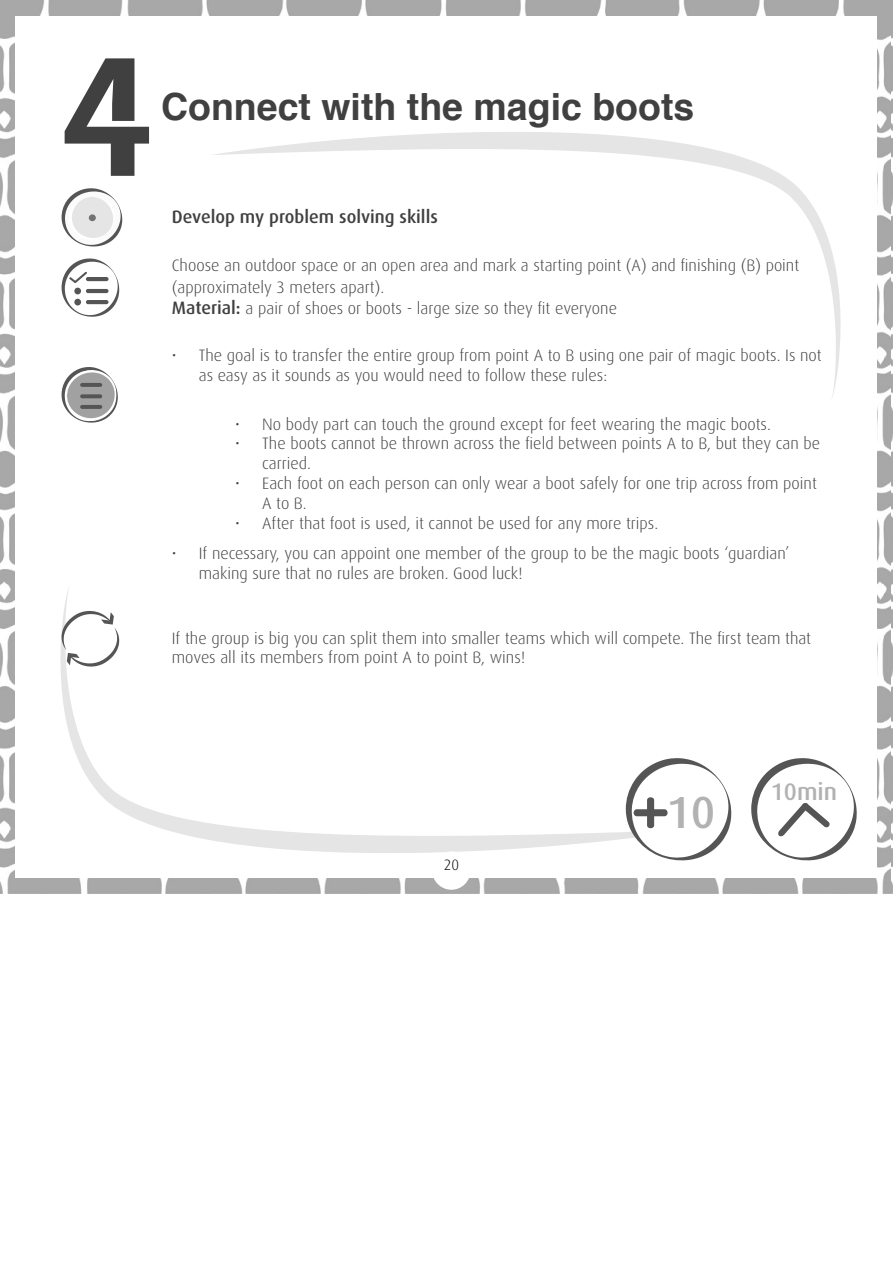
<style>
.page{position:relative;width:893px;height:1263px;background:#fff}
.page>*{position:absolute;margin:0;border:0;box-sizing:border-box;transform-origin:0 0}
.t1{font:700 162px "Stenha";color:#404040}
.t2{font:500 45px "Dax";color:#b2b2b2}
.t3{font:700 37.5px "Helvetica";color:#404040}
.t4{font:500 24px "Dax";color:#b2b2b2}
.t5{font:500 18px "Dax";color:#404040}
.t6{font:300 16.5px/19.8px "Dax";color:#404040}
.t7{font:300 15px "Dax";color:#000}
.s1{font-weight:500;font-size:18px}
</style>
<div class="page">
<img style="left:0;top:0;width:891px;height:893px">
<img style="left:891px;top:0;width:2px;height:893px">
<div style="left:16px;top:16px;width:861px;height:861px;background:#fff"></div>
<svg style="left:213px;top:132px;width:628px;height:265px"></svg>
<svg style="left:61px;top:588px;width:561px;height:265px"></svg>
<svg style="left:61px;top:188px;width:62px;height:59px"></svg>
<div style="left:89px;top:214px;width:7px;height:7px;background:#727272;border-radius:50%"></div>
<svg style="left:61px;top:258px;width:59px;height:59px"></svg>
<hr style="left:86px;top:277px;width:23px;height:4px;background:#555;border-radius:2px">
<hr style="left:86px;top:289px;width:23px;height:4px;background:#555;border-radius:2px">
<hr style="left:86px;top:300px;width:23px;height:4px;background:#555;border-radius:2px">
<div style="left:74px;top:288px;width:7px;height:6px;background:#555;border-radius:50%"></div>
<div style="left:74px;top:299px;width:7px;height:6px;background:#555;border-radius:50%"></div>
<svg style="left:61px;top:367px;width:57px;height:56px"></svg>
<hr style="left:80px;top:383px;width:22px;height:4px;background:#555;border-radius:2px">
<svg style="left:80px;top:394px;width:22px;height:4px"></svg>
<hr style="left:80px;top:405px;width:22px;height:4px;background:#555;border-radius:2px">
<svg style="left:60px;top:609px;width:62px;height:60px"></svg>
<svg style="left:751px;top:758px;width:106px;height:103px"></svg>
<svg style="left:622px;top:758px;width:110px;height:103px"></svg>
<div style="left:634px;top:809px;width:34px;height:7px;background:#555;border-radius:3px"></div>
<div style="left:647px;top:797px;width:7px;height:31px;background:#555;border-radius:3px"></div>
<div style="left:432px;top:851px;width:38px;height:39px;background:#fff;border-radius:50%"></div>
<p class="t1" style="left:56px;top:20px;width:103px">4</p>
<p class="t3" style="left:161px;top:76px;width:535px">Connect with the magic boots</p>
<p class="t5" style="left:172px;top:206px;width:268px">Develop my problem solving skills</p>
<p class="t6" style="left:172px;top:255px;width:629px;line-height:21.6px">Choose an outdoor space or an open area and mark a starting point (A) and finishing (B) point (approximately 3 meters apart).</p>
<p class="t6" style="left:172px;top:299px;width:447px"><span class="s1">Material:</span> a pair of shoes or boots - large size so they fit everyone</p>
<p class="t6" style="left:199px;top:346px;width:624px;text-indent:-27px">• The goal is to transfer the entire group from point A to B using one pair of magic boots. Is not as easy as it sounds as you would need to follow these rules:</p>
<p class="t6" style="left:235px;top:414px;width:537px">• No body part can touch the ground except for feet wearing the magic boots.</p>
<p class="t6" style="left:262px;top:434px;width:559px;text-indent:-27px">• The boots cannot be thrown across the field between points A to B, but they can be carried.</p>
<p class="t6" style="left:262px;top:473px;width:556px;text-indent:-27px">• Each foot on each person can only wear a boot safely for one trip across from point<br>A to B.</p>
<p class="t6" style="left:235px;top:513px;width:424px">• After that foot is used, it cannot be used for any more trips.</p>
<p class="t6" style="left:199px;top:544px;width:592px;text-indent:-27px">• If necessary, you can appoint one member of the group to be the magic boots ‘guardian’ making sure that no rules are broken. Good luck!</p>
<p class="t6" style="left:172px;top:628px;width:641px">If the group is big you can split them into smaller teams which will compete. The first team that moves all its members from point A to point B, wins!</p>
<p class="t7" style="left:444px;top:856px;width:17px">20</p>
<p class="t2" style="left:666px;top:787px;width:51px">10</p>
<p class="t4" style="left:771px;top:778px;width:68px">10min</p>
</div>
